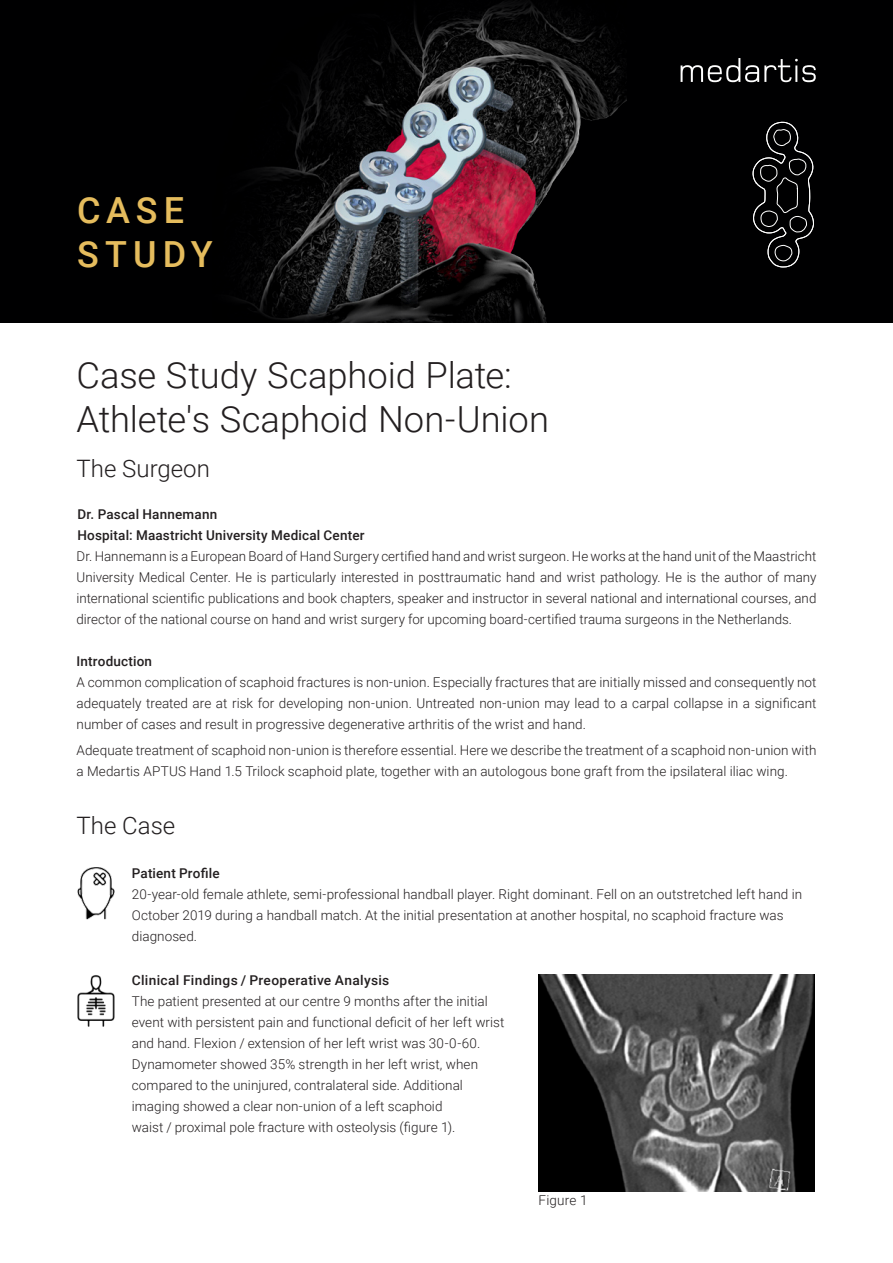
<style>
.page{position:relative;width:893px;height:1263px;background:#fff}
.page>*{position:absolute;margin:0;border:0;box-sizing:border-box;transform-origin:0 0}
._01_Titel_34pt{font:300 36px/43.2px "Roboto";letter-spacing:-.005em;color:#231f20}
._01_OP-Technik_12pt{font:500 36px "Roboto";letter-spacing:.17em;color:#e5bc5d}
.t1{font:300 24px "Roboto";color:#231f20}
._04a_Lauftext_9pt_li{font:300 13.5px/21px "Roboto";letter-spacing:.005em;color:#231f20}
._04a_Lauftext_9pt_li-2{font:500 13.5px "Roboto";letter-spacing:.015em;color:#231f20}
.s1{font-weight:500}
</style>
<div class="page">
<div style="left:0;top:0;width:893px;height:322px;background:#000001"></div>
<svg style="left:681px;top:58px;width:135px;height:24px"></svg>
<img style="left:77px;top:867px;width:38px;height:53px">
<img style="left:77px;top:975px;width:38px;height:52px">
<svg style="left:752px;top:121px;width:62px;height:147px"></svg>
<img style="left:538px;top:975px;width:276px;height:217px">
<img style="left:236px;top:0;width:390px;height:322px">
<p class="_01_OP-Technik_12pt" style="left:77px;top:185px;width:109px">CASE</p>
<p class="_01_OP-Technik_12pt" style="left:77px;top:229px;width:137px">STUDY</p>
<p class="_01_Titel_34pt" style="left:77px;top:353px;width:474px">Case Study Scaphoid Plate:<br>Athlete's Scaphoid Non-Union</p>
<p class="t1" style="left:77px;top:452px;width:135px">The Surgeon</p>
<p class="_04a_Lauftext_9pt_li-2" style="left:77px;top:505px;width:141px">Dr. Pascal Hannemann</p>
<p class="_04a_Lauftext_9pt_li-2" style="left:77px;top:526px;width:289px">Hospital: Maastricht University Medical Center</p>
<p class="_04a_Lauftext_9pt_li" style="left:77px;top:545px;width:741px;text-align:justify">Dr. Hannemann is a European Board of Hand Surgery certified hand and wrist surgeon. He works at the hand unit of the Maastricht University Medical Center. He is particularly interested in posttraumatic hand and wrist pathology. He is the author of many international scientific publications and book chapters, speaker and instructor in several national and international courses, and director of the national course on hand and wrist surgery for upcoming board-certified trauma surgeons in the Netherlands.</p>
<p class="_04a_Lauftext_9pt_li-2" style="left:77px;top:652px;width:77px">Introduction</p>
<p class="_04a_Lauftext_9pt_li" style="left:77px;top:671px;width:741px;text-align:justify">A common complication of scaphoid fractures is non-union. Especially fractures that are initially missed and consequently not adequately treated are at risk for developing non-union. Untreated non-union may lead to a carpal collapse in a significant number of cases and result in progressive degenerative arthritis of the wrist and hand.</p>
<p class="_04a_Lauftext_9pt_li" style="left:77px;top:739px;width:741px">Adequate treatment of scaphoid non-union is therefore essential. Here we describe the treatment of a scaphoid non-union with a Medartis APTUS Hand 1.5 Trilock scaphoid plate, together with an autologous bone graft from the ipsilateral iliac wing.</p>
<p class="t1" style="left:77px;top:809px;width:100px">The Case</p>
<p class="_04a_Lauftext_9pt_li" style="left:132px;top:862px;width:672px"><span class="s1">Patient Profile<br></span>20-year-old female athlete, semi-professional handball player. Right dominant. Fell on an outstretched left hand in October 2019 during a handball match. At the initial presentation at another hospital, no scaphoid fracture was diagnosed.</p>
<p class="_04a_Lauftext_9pt_li-2" style="left:132px;top:971px;width:259px">Clinical Findings / Preoperative Analysis</p>
<p class="_04a_Lauftext_9pt_li" style="left:132px;top:990px;width:374px">The patient presented at our centre 9 months after the initial event with persistent pain and functional deficit of her left wrist and hand. Flexion / extension of her left wrist was 30-0-60.<br>Dynamometer showed 35% strength in her left wrist, when compared to the uninjured, contralateral side. Additional imaging showed a clear non-union of a left scaphoid<br>waist / proximal pole fracture with osteolysis (figure 1).</p>
<p class="_04a_Lauftext_9pt_li" style="left:538px;top:1189px;width:51px">Figure 1</p>
</div>
